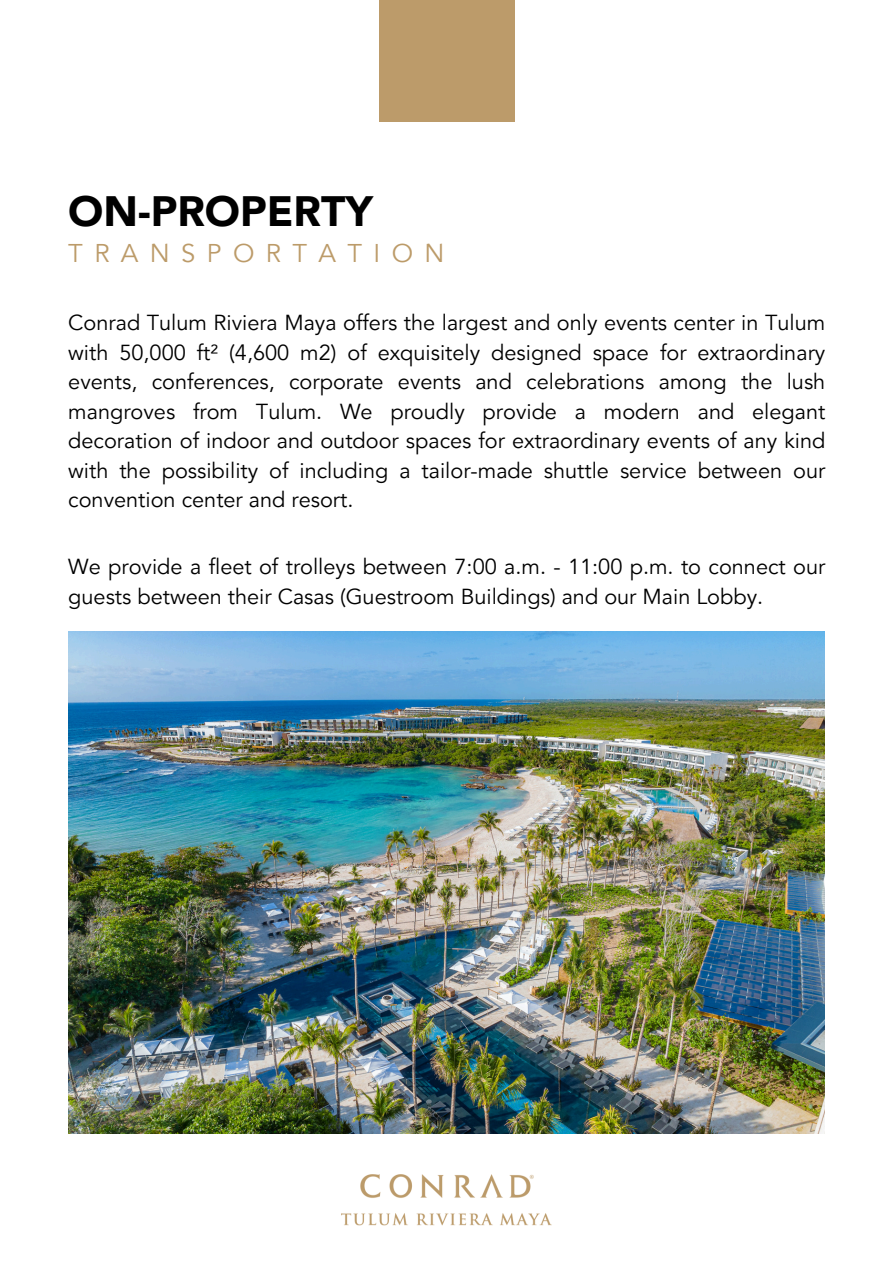
<style>
.page{position:relative;width:894px;height:1264px;background:#fff}
.page>*{position:absolute;margin:0;border:0;box-sizing:border-box;transform-origin:0 0}
.t1{font:900 42.45px "Avenir";color:#000}
.t2{font:25.65px "Avenir";letter-spacing:.445em;color:#bc9b69}
.t3{font:21.75px/29.5px "Avenir";color:#000;text-align:justify}
</style>
<div class="page">
<img style="left:341px;top:1174px;width:211px;height:52px">
<img style="left:68px;top:631px;width:756px;height:502px">
<div style="left:379px;top:0;width:135px;height:121px;background:#bc9b6a"></div>
<h2 class="t1" style="left:68px;top:194px;width:306px">ON-PROPERTY</h2>
<p class="t2" style="left:68px;top:242px;width:377px">TRANSPORTATION</p>
<h1 class="t3" style="left:68px;top:309px;width:758px">Conrad Tulum Riviera Maya offers the largest and only events center in Tulum with 50,000 ft² (4,600 m2) of exquisitely designed space for extraordinary events, conferences, corporate events and celebrations among the lush mangroves from Tulum. We proudly provide a modern and elegant decoration of indoor and outdoor spaces for extraordinary events of any kind with the possibility of including a tailor-made shuttle service between our convention center and resort.</h1>
<p class="t3" style="left:68px;top:553px;width:758px">We provide a fleet of trolleys between 7:00 a.m. - 11:00 p.m. to connect our guests between their Casas (Guestroom Buildings) and our Main Lobby.</p>
</div>
